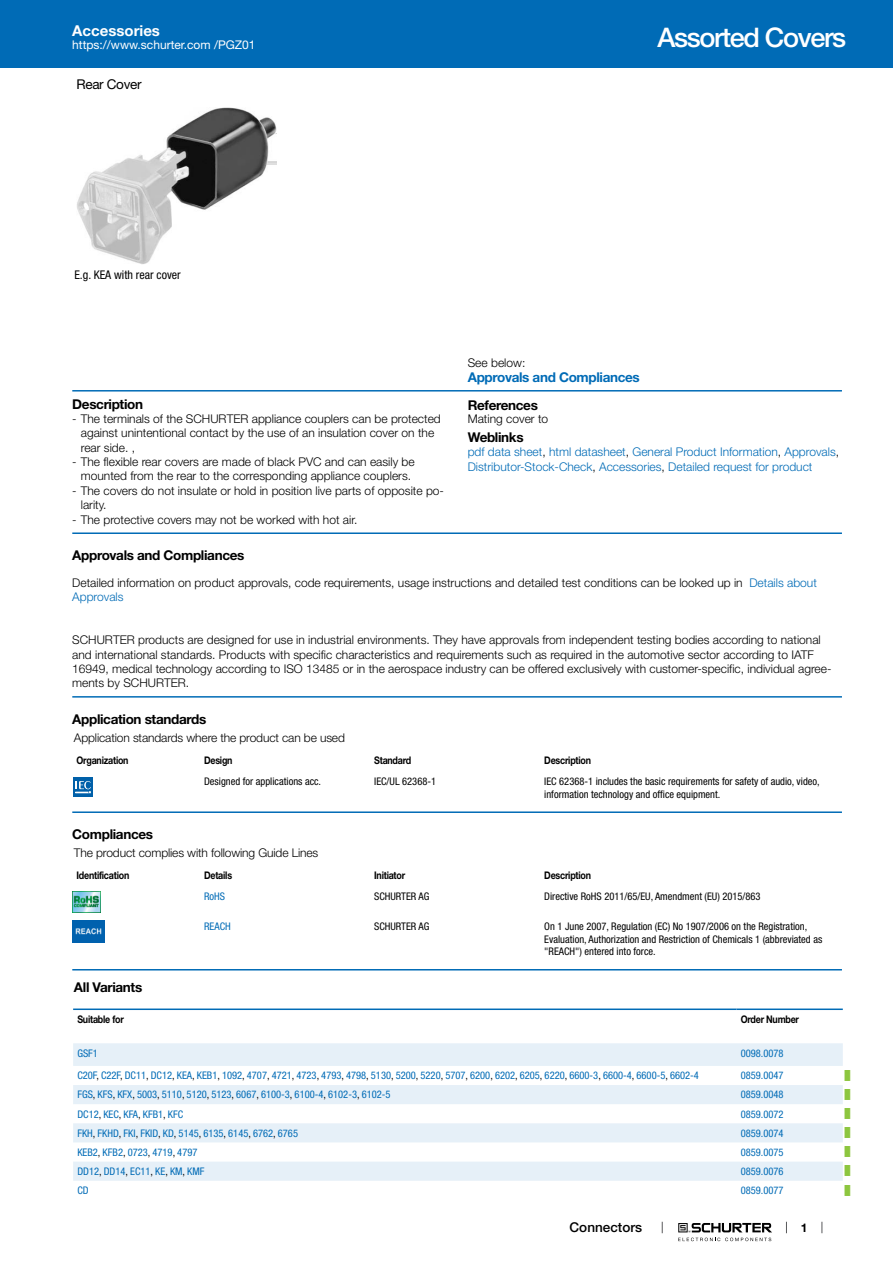
<style>
.page{position:relative;width:893px;height:1263px;background:#fff}
.page>*{position:absolute;margin:0;border:0;box-sizing:border-box;transform-origin:0 0}
.t1{font:500 27px "Helvetica Neue LT";letter-spacing:-.05em;color:#fff}
.t2{font:700 15px "Helvetica Neue LT";color:#fff}
.t3{font:700 13.5px "Helvetica Neue LT";letter-spacing:-.025em;color:#000}
.t4{font:700 13.5px "Helvetica Neue LT";letter-spacing:-.025em;color:#006bb6}
.t5{font:500 13.5px "Helvetica Neue LT";color:#000}
.t6{font:13.5px "Helvetica Neue LT";letter-spacing:-.025em;color:#000}
.t7{font:300 12px/14.4px "Helvetica Neue LT";color:#000}
.t8{font:300 12px/14.4px "Helvetica Neue LT";color:#006bb6}
.t9{font:12px "Helvetica Neue LT";color:#fff}
.t10{font:condensed 12px "Helvetica Neue LT";color:#000}
.t11{font:700 12px "Helvetica Neue LT";color:#000}
.t12{font:condensed 10.5px "Helvetica Neue LT";color:#006bb6}
.t13{font:condensed 10.5px/12.6px "Helvetica Neue LT";color:#000}
.t14{font:700 10.5px "Helvetica Neue LT";letter-spacing:-.025em;color:#000;scale:.85 1}
.t15{font:9px "Arial Unicode MS";color:#8dc63f}
.s1{color:#000}
.s2{color:#006bb6}
</style>
<div class="page">
<svg style="left:678px;top:1223px;width:94px;height:18px"></svg>
<div style="left:0;top:0;width:893px;height:68px;background:#006bb6"></div>
<img style="left:77px;top:108px;width:199px;height:156px">
<hr style="left:72px;top:390px;width:770px;height:1px;background:#006bb6">
<hr style="left:72px;top:532px;width:770px;height:2px;background:#006bb6">
<hr style="left:72px;top:696px;width:770px;height:2px;background:#006bb6">
<svg style="left:73px;top:796px;width:20px;height:1px"></svg>
<div style="left:73px;top:777px;width:20px;height:19px;background:#0060a9"></div>
<svg style="left:75px;top:781px;width:16px;height:13px"></svg>
<hr style="left:72px;top:811px;width:770px;height:2px;background:#006bb6">
<img style="left:72px;top:891px;width:29px;height:21px">
<img style="left:72px;top:921px;width:32px;height:21px">
<hr style="left:72px;top:969px;width:770px;height:1px;background:#006bb6">
<svg style="left:73px;top:1043px;width:770px;height:138px;fill:#e6f0f8"></svg>
<hr style="left:73px;top:1008px;width:663px;height:2px;background:#006bb6">
<hr style="left:736px;top:1008px;width:107px;height:2px;background:#006bb6">
<p class="t2" style="left:72px;top:21px;width:89px">Accessories</p>
<p class="t9" style="left:72px;top:38px;width:185px">https://www.schurter.com /PGZ01</p>
<p class="t6" style="left:77px;top:76px;width:66px">Rear Cover</p>
<h1 class="t1" style="left:657px;top:21px;width:190px">Assorted Covers</h1>
<p class="t10" style="left:74px;top:268px;width:108px">E.g. KEA with rear cover</p>
<p class="t3" style="left:72px;top:396px;width:72px">Description</p>
<p class="t7" style="left:81px;top:411px;width:361px;text-indent:-9px">- The terminals of the SCHURTER appliance couplers can be protected against unintentional contact by the use of an insulation cover on the rear side. ,</p>
<p class="t7" style="left:72px;top:454px;width:344px;text-align:center">- The flexible rear covers are made of black PVC and can easily be mounted from the rear to the corresponding appliance couplers.</p>
<p class="t7" style="left:81px;top:483px;width:365px;text-indent:-9px">- The covers do not insulate or hold in position live parts of opposite po&shy;larity.</p>
<p class="t7" style="left:72px;top:512px;width:287px">- The protective covers may not be worked with hot air.</p>
<p class="t7" style="left:468px;top:355px;width:59px">See below:</p>
<p class="t4" style="left:468px;top:368px;width:174px">Approvals and Compliances</p>
<p class="t3" style="left:468px;top:396px;width:72px">References</p>
<p class="t7" style="left:468px;top:412px;width:82px">Mating cover to</p>
<p class="t3" style="left:468px;top:429px;width:57px">Weblinks</p>
<p class="t8" style="left:468px;top:444px;width:373px">pdf data sheet<span class="s1">,</span> html datasheet<span class="s1">,</span> General Product Information<span class="s1">,</span> Approvals<span class="s1">,<br></span>Distributor-Stock-Check<span class="s1">,</span> Accessories<span class="s1">,</span> Detailed request for product</p>
<p class="t3" style="left:72px;top:547px;width:174px">Approvals and Compliances</p>
<p class="t7" style="left:72px;top:575px;width:746px">Detailed information on product approvals, code requirements, usage instructions and detailed test conditions can be looked up in <span class="s2">Details about<br>Approvals</span></p>
<p class="t7" style="left:72px;top:632px;width:761px">SCHURTER products are designed for use in industrial environments. They have approvals from independent testing bodies according to national and international standards. Products with specific characteristics and requirements such as required in the automotive sector according to IATF 16949, medical technology according to ISO 13485 or in the aerospace industry can be offered exclusively with customer-specific, individual agree&shy;ments by SCHURTER.</p>
<p class="t3" style="left:72px;top:710px;width:135px">Application standards</p>
<p class="t7" style="left:74px;top:730px;width:272px">Application standards where the product can be used</p>
<p class="t14" style="left:77px;top:754px;width:63px">Organization</p>
<p class="t14" style="left:204px;top:754px;width:35px">Design</p>
<p class="t14" style="left:374px;top:754px;width:45px">Standard</p>
<p class="t14" style="left:544px;top:754px;width:57px">Description</p>
<p class="t13" style="left:204px;top:775px;width:119px">Designed for applications acc.</p>
<p class="t13" style="left:374px;top:775px;width:63px">IEC/UL 62368-1</p>
<p class="t13" style="left:544px;top:775px;width:277px">IEC 62368-1 includes the basic requirements for safety of audio, video, information technology and office equipment.</p>
<p class="t3" style="left:72px;top:826px;width:82px">Compliances</p>
<p class="t7" style="left:74px;top:845px;width:246px">The product complies with following Guide Lines</p>
<p class="t14" style="left:77px;top:869px;width:64px">Identification</p>
<p class="t14" style="left:204px;top:869px;width:35px">Details</p>
<p class="t14" style="left:374px;top:869px;width:38px">Initiator</p>
<p class="t14" style="left:544px;top:869px;width:57px">Description</p>
<p class="t12" style="left:204px;top:890px;width:22px">RoHS</p>
<p class="t13" style="left:374px;top:890px;width:57px">SCHURTER AG</p>
<p class="t13" style="left:544px;top:890px;width:218px">Directive RoHS 2011/65/EU, Amendment (EU) 2015/863</p>
<p class="t12" style="left:204px;top:920px;width:28px">REACH</p>
<p class="t13" style="left:374px;top:920px;width:57px">SCHURTER AG</p>
<p class="t13" style="left:544px;top:920px;width:279px">On 1 June 2007, Regulation (EC) No 1907/2006 on the Registration,<br>Evaluation, Authorization and Restriction of Chemicals 1 (abbreviated as "REACH") entered into force.</p>
<p class="t3" style="left:74px;top:979px;width:70px">All Variants</p>
<p class="t14" style="left:77px;top:1012px;width:56px">Suitable for</p>
<p class="t14" style="left:741px;top:1012px;width:70px">Order Number</p>
<p class="t12" style="left:77px;top:1047px;width:22px">GSF1</p>
<p class="t12" style="left:741px;top:1047px;width:44px">0098.0078</p>
<p class="t12" style="left:77px;top:1069px;width:623px">C20F<span class="s1">,</span> C22F<span class="s1">,</span> DC11<span class="s1">,</span> DC12<span class="s1">,</span> KEA<span class="s1">,</span> KEB1<span class="s1">,</span> 1092<span class="s1">,</span> 4707<span class="s1">,</span> 4721<span class="s1">,</span> 4723<span class="s1">,</span> 4793<span class="s1">,</span> 4798<span class="s1">,</span> 5130<span class="s1">,</span> 5200<span class="s1">,</span> 5220<span class="s1">,</span> 5707<span class="s1">,</span> 6200<span class="s1">,</span> 6202<span class="s1">,</span> 6205<span class="s1">,</span> 6220<span class="s1">,</span> 6600-3<span class="s1">,</span> 6600-4<span class="s1">,</span> 6600-5<span class="s1">,</span> 6602-4</p>
<p class="t12" style="left:741px;top:1069px;width:44px">0859.0047</p>
<p class="t15" style="left:845px;top:1069px;width:7px">█</p>
<p class="t12" style="left:77px;top:1089px;width:315px">FGS<span class="s1">,</span> KFS<span class="s1">,</span> KFX<span class="s1">,</span> 5003<span class="s1">,</span> 5110<span class="s1">,</span> 5120<span class="s1">,</span> 5123<span class="s1">,</span> 6067<span class="s1">,</span> 6100-3<span class="s1">,</span> 6100-4<span class="s1">,</span> 6102-3<span class="s1">,</span> 6102-5</p>
<p class="t12" style="left:741px;top:1089px;width:44px">0859.0048</p>
<p class="t15" style="left:845px;top:1088px;width:7px">█</p>
<p class="t12" style="left:77px;top:1108px;width:107px">DC12<span class="s1">,</span> KEC<span class="s1">,</span> KFA<span class="s1">,</span> KFB1<span class="s1">,</span> KFC</p>
<p class="t12" style="left:741px;top:1108px;width:44px">0859.0072</p>
<p class="t15" style="left:845px;top:1107px;width:7px">█</p>
<p class="t12" style="left:77px;top:1127px;width:222px">FKH<span class="s1">,</span> FKHD<span class="s1">,</span> FKI<span class="s1">,</span> FKID<span class="s1">,</span> KD<span class="s1">,</span> 5145<span class="s1">,</span> 6135<span class="s1">,</span> 6145<span class="s1">,</span> 6762<span class="s1">,</span> 6765</p>
<p class="t12" style="left:741px;top:1127px;width:44px">0859.0074</p>
<p class="t15" style="left:845px;top:1126px;width:7px">█</p>
<p class="t12" style="left:77px;top:1146px;width:122px">KEB2<span class="s1">,</span> KFB2<span class="s1">,</span> 0723<span class="s1">,</span> 4719<span class="s1">,</span> 4797</p>
<p class="t12" style="left:741px;top:1146px;width:44px">0859.0075</p>
<p class="t15" style="left:845px;top:1145px;width:7px">█</p>
<p class="t12" style="left:77px;top:1165px;width:129px">DD12<span class="s1">,</span> DD14<span class="s1">,</span> EC11<span class="s1">,</span> KE<span class="s1">,</span> KM<span class="s1">,</span> KMF</p>
<p class="t12" style="left:741px;top:1165px;width:44px">0859.0076</p>
<p class="t15" style="left:845px;top:1165px;width:7px">█</p>
<p class="t12" style="left:77px;top:1184px;width:13px">CD</p>
<p class="t12" style="left:741px;top:1184px;width:44px">0859.0077</p>
<p class="t15" style="left:845px;top:1184px;width:7px">█</p>
<p class="t5" style="left:570px;top:1219px;width:74px">Connectors</p>
<p class="t11" style="left:801px;top:1220px;width:8px">1</p>
</div>
